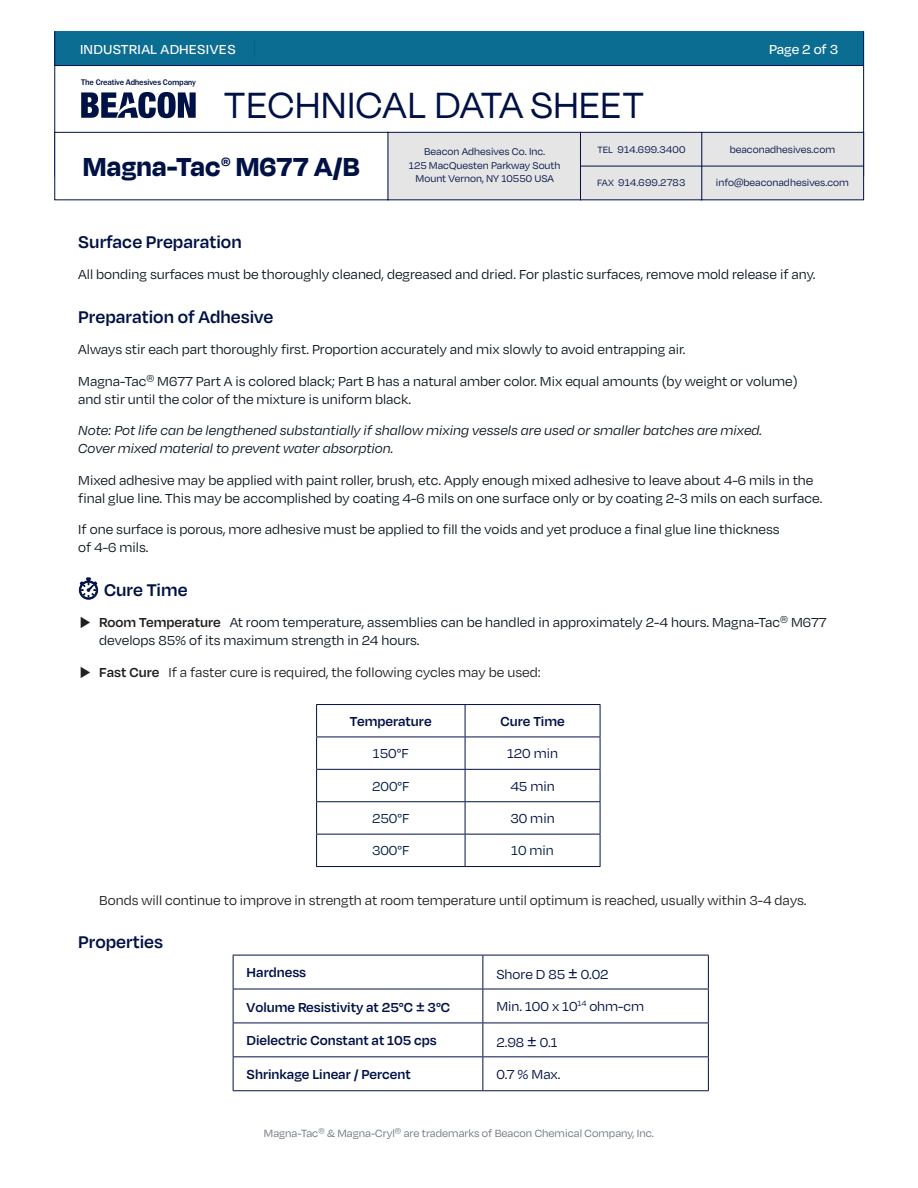
<style>
.page{position:relative;width:918px;height:1188px;background:#fff}
.page>*{position:absolute;margin:0;border:0;box-sizing:border-box;transform-origin:0 0}
.t1{font:42px "Degular Display";letter-spacing:.03em;color:#001145}
.t2{font:700 30px "Degular Display";letter-spacing:.025em;color:#001145}
.t3{font:600 19.5px "Degular";color:#001145}
.t4{font:15px/18px "Degular";color:#0d1720}
.t5{font:15px "Degular";color:#231f20}
.t6{font:italic 15px/18px "Degular";color:#0d1720}
.t7{font:600 15px "Degular";color:#001145}
.t8{font:15px "Degular";color:#001145}
.t9{font:500 15px "Degular";letter-spacing:.015em;color:#fff}
.t10{font:15px "Degular";color:#001e42}
.t11{font:12px "Degular";color:#6a747d}
.t12{font:11.25px/13.5px "Degular";color:#001145;text-align:center}
.t13{font:700 10.5px "Degular Display";color:#001145}
.t14{font:500 8.4px "Franklin Gothic URW";letter-spacing:-.02em;color:#001145}
.s1{font-size:10.5px}
.s2{color:#231f20}
.s3{font-weight:600;color:#231f20}
.s4{font-weight:600}
.s5{font-family:"Lato";font-size:16.5px}
.s6{font-family:"Lato";font-weight:700}
</style>
<div class="page">
<div style="left:55px;top:31px;width:809px;height:35px;background:#0b6d91"></div>
<svg style="left:254px;top:40px;width:1px;height:17px"></svg>
<div style="left:387px;top:132px;width:194px;height:68px;background:#e5e5e6;border:1px solid #001145"></div>
<div style="left:54px;top:132px;width:334px;height:68px;background:#fff;border:1px solid #001145"></div>
<div style="left:701px;top:132px;width:163px;height:68px;background:#e5e5e6;border:1px solid #001145"></div>
<div style="left:580px;top:132px;width:122px;height:68px;background:#e5e5e6;border:1px solid #001145"></div>
<hr style="left:580px;top:166px;width:284px;height:1px;background:#001145">
<hr style="left:55px;top:65px;width:809px;height:1px;background:#001145">
<svg style="left:81px;top:92px;width:115px;height:26px"></svg>
<svg style="left:79px;top:578px;width:19px;height:21px"></svg>
<hr style="left:316px;top:737px;width:149px;height:1px;background:#001145">
<hr style="left:465px;top:737px;width:135px;height:1px;background:#001145">
<hr style="left:316px;top:704px;width:149px;height:1px;background:#001145">
<hr style="left:316px;top:705px;width:1px;height:32px;background:#001145">
<hr style="left:316px;top:737px;width:1px;height:32px;background:#001145">
<hr style="left:316px;top:769px;width:149px;height:1px;background:#001145">
<hr style="left:316px;top:770px;width:1px;height:31px;background:#001145">
<hr style="left:316px;top:801px;width:149px;height:1px;background:#001145">
<hr style="left:316px;top:802px;width:1px;height:32px;background:#001145">
<hr style="left:316px;top:834px;width:149px;height:1px;background:#001145">
<hr style="left:316px;top:835px;width:1px;height:31px;background:#001145">
<hr style="left:316px;top:866px;width:149px;height:1px;background:#001145">
<hr style="left:465px;top:704px;width:135px;height:1px;background:#001145">
<hr style="left:465px;top:705px;width:1px;height:32px;background:#001145">
<hr style="left:465px;top:737px;width:1px;height:32px;background:#001145">
<hr style="left:465px;top:769px;width:135px;height:1px;background:#001145">
<hr style="left:465px;top:770px;width:1px;height:31px;background:#001145">
<hr style="left:465px;top:801px;width:135px;height:1px;background:#001145">
<hr style="left:465px;top:802px;width:1px;height:32px;background:#001145">
<hr style="left:465px;top:834px;width:135px;height:1px;background:#001145">
<hr style="left:465px;top:835px;width:1px;height:31px;background:#001145">
<hr style="left:465px;top:866px;width:135px;height:1px;background:#001145">
<hr style="left:600px;top:705px;width:1px;height:32px;background:#001145">
<hr style="left:600px;top:737px;width:1px;height:32px;background:#001145">
<hr style="left:600px;top:770px;width:1px;height:31px;background:#001145">
<hr style="left:600px;top:802px;width:1px;height:32px;background:#001145">
<hr style="left:600px;top:835px;width:1px;height:31px;background:#001145">
<hr style="left:482px;top:955px;width:1px;height:34px;background:#001145">
<hr style="left:482px;top:989px;width:1px;height:34px;background:#001145">
<hr style="left:482px;top:1023px;width:1px;height:33px;background:#001145">
<hr style="left:482px;top:1057px;width:1px;height:33px;background:#001145">
<hr style="left:233px;top:955px;width:250px;height:1px;background:#001145">
<hr style="left:233px;top:955px;width:1px;height:34px;background:#001145">
<hr style="left:483px;top:955px;width:226px;height:1px;background:#001145">
<hr style="left:708px;top:955px;width:1px;height:34px;background:#001145">
<hr style="left:233px;top:989px;width:250px;height:1px;background:#001145">
<hr style="left:233px;top:989px;width:1px;height:34px;background:#001145">
<hr style="left:483px;top:989px;width:226px;height:1px;background:#001145">
<hr style="left:708px;top:989px;width:1px;height:34px;background:#001145">
<hr style="left:233px;top:1023px;width:250px;height:1px;background:#001145">
<hr style="left:233px;top:1023px;width:1px;height:33px;background:#001145">
<hr style="left:483px;top:1023px;width:226px;height:1px;background:#001145">
<hr style="left:708px;top:1023px;width:1px;height:33px;background:#001145">
<hr style="left:233px;top:1056px;width:250px;height:1px;background:#001145">
<hr style="left:233px;top:1057px;width:1px;height:33px;background:#001145">
<hr style="left:483px;top:1056px;width:226px;height:1px;background:#001145">
<hr style="left:708px;top:1057px;width:1px;height:33px;background:#001145">
<hr style="left:233px;top:1090px;width:250px;height:1px;background:#001145">
<hr style="left:483px;top:1090px;width:226px;height:1px;background:#001145">
<p class="t9" style="left:80px;top:40px;width:157px">INDUSTRIAL ADHESIVES</p>
<p class="t9" style="left:769px;top:40px;width:71px">Page 2 of 3</p>
<p class="t14" style="left:81px;top:77px;width:116px">The Creative Adhesives Company</p>
<p class="t1" style="left:225px;top:81px;width:420px">TECHNICAL DATA SHEET</p>
<p class="t13" style="left:221px;top:156px;width:11px">®</p>
<p class="t2" style="left:236px;top:149px;width:125px">M677 A/B</p>
<p class="t2" style="left:83px;top:149px;width:139px">Magna-Tac</p>
<p class="t12" style="left:409px;top:145px;width:153px">Beacon Adhesives Co. Inc.<br>125 MacQuesten Parkway South</p>
<p class="t12" style="left:416px;top:172px;width:140px">Mount Vernon, NY 10550 USA</p>
<p class="t12" style="left:597px;top:142px;width:90px"><span class="s1">TEL</span> 914.699.3400</p>
<p class="t12" style="left:730px;top:142px;width:107px">beaconadhesives.com</p>
<p class="t12" style="left:597px;top:176px;width:90px"><span class="s1">FAX</span> 914.699.2783</p>
<p class="t12" style="left:716px;top:175px;width:134px">info@beaconadhesives.com</p>
<p class="t3" style="left:78px;top:230px;width:165px">Surface Preparation</p>
<p class="t4" style="left:78px;top:265px;width:739px">All bonding surfaces must be thoroughly cleaned, degreased and dried. For plastic surfaces, remove mold release if any.</p>
<p class="t3" style="left:78px;top:305px;width:197px">Preparation of Adhesive</p>
<p class="t4" style="left:78px;top:340px;width:609px">Always stir each part thoroughly first. Proportion accurately and mix slowly to avoid entrapping air.</p>
<p class="t4" style="left:78px;top:372px;width:721px">Magna-Tac<sup>®</sup> M677 Part A is colored black; Part B has a natural amber color. Mix equal amounts (by weight or volume) and stir until the color of the mixture is uniform black.</p>
<p class="t6" style="left:78px;top:421px;width:686px">Note: Pot life can be lengthened substantially if shallow mixing vessels are used or smaller batches are mixed.<br>Cover mixed material to prevent water absorption.</p>
<p class="t4" style="left:78px;top:471px;width:746px">Mixed adhesive may be applied with paint roller, brush, etc. Apply enough mixed adhesive to leave about 4-6 mils in the final glue line. This may be accomplished by coating 4-6 mils on one surface only or by coating 2-3 mils on each surface.</p>
<p class="t4" style="left:78px;top:520px;width:703px">If one surface is porous, more adhesive must be applied to fill the voids and yet produce a final glue line thickness of 4-6 mils.</p>
<p class="t3" style="left:104px;top:578px;width:85px">Cure Time</p>
<p class="t4" style="left:99px;top:613px;width:729px;text-indent:-21px"><span class="s2">▶</span> <span class="s3">Room Temperature</span> At room temperature, assemblies can be handled in approximately 2-4 hours. Magna-Tac<sup>®</sup> M677 develops 85% of its maximum strength in 24 hours.</p>
<p class="t5" style="left:78px;top:663px;width:464px">▶ <span class="s4">Fast Cure</span> If a faster cure is required, the following cycles may be used:</p>
<p class="t7" style="left:350px;top:712px;width:83px">Temperature</p>
<p class="t7" style="left:500px;top:712px;width:66px">Cure Time</p>
<p class="t8" style="left:373px;top:745px;width:37px">150°F</p>
<p class="t8" style="left:507px;top:745px;width:53px">120 min</p>
<p class="t10" style="left:372px;top:777px;width:39px">200°F</p>
<p class="t8" style="left:510px;top:777px;width:46px">45 min</p>
<p class="t10" style="left:372px;top:809px;width:39px">250°F</p>
<p class="t8" style="left:511px;top:809px;width:46px">30 min</p>
<p class="t10" style="left:372px;top:842px;width:39px">300°F</p>
<p class="t10" style="left:511px;top:842px;width:44px">10 min</p>
<p class="t5" style="left:99px;top:891px;width:709px">Bonds will continue to improve in strength at room temperature until optimum is reached, usually within 3-4 days.</p>
<p class="t3" style="left:78px;top:930px;width:86px">Properties</p>
<p class="t7" style="left:247px;top:963px;width:61px">Hardness</p>
<p class="t8" style="left:496px;top:965px;width:114px">Shore D 85 <span class="s5">±</span> 0.02</p>
<p class="t7" style="left:247px;top:998px;width:205px">Volume Resistivity at 25°C <span class="s6">±</span> 3°C</p>
<p class="t8" style="left:496px;top:997px;width:149px">Min. 100 x 10<sup>14</sup> ohm-cm</p>
<p class="t7" style="left:247px;top:1031px;width:192px">Dielectric Constant at 105 cps</p>
<p class="t8" style="left:496px;top:1033px;width:63px">2.98 <span class="s5">±</span> 0.1</p>
<p class="t7" style="left:247px;top:1065px;width:166px">Shrinkage Linear / Percent</p>
<p class="t8" style="left:496px;top:1065px;width:66px">0.7 % Max.</p>
<p class="t11" style="left:264px;top:1126px;width:392px">Magna-Tac<sup>®</sup> &amp; Magna-Cryl<sup>®</sup> are trademarks of Beacon Chemical Company, Inc.</p>
</div>
